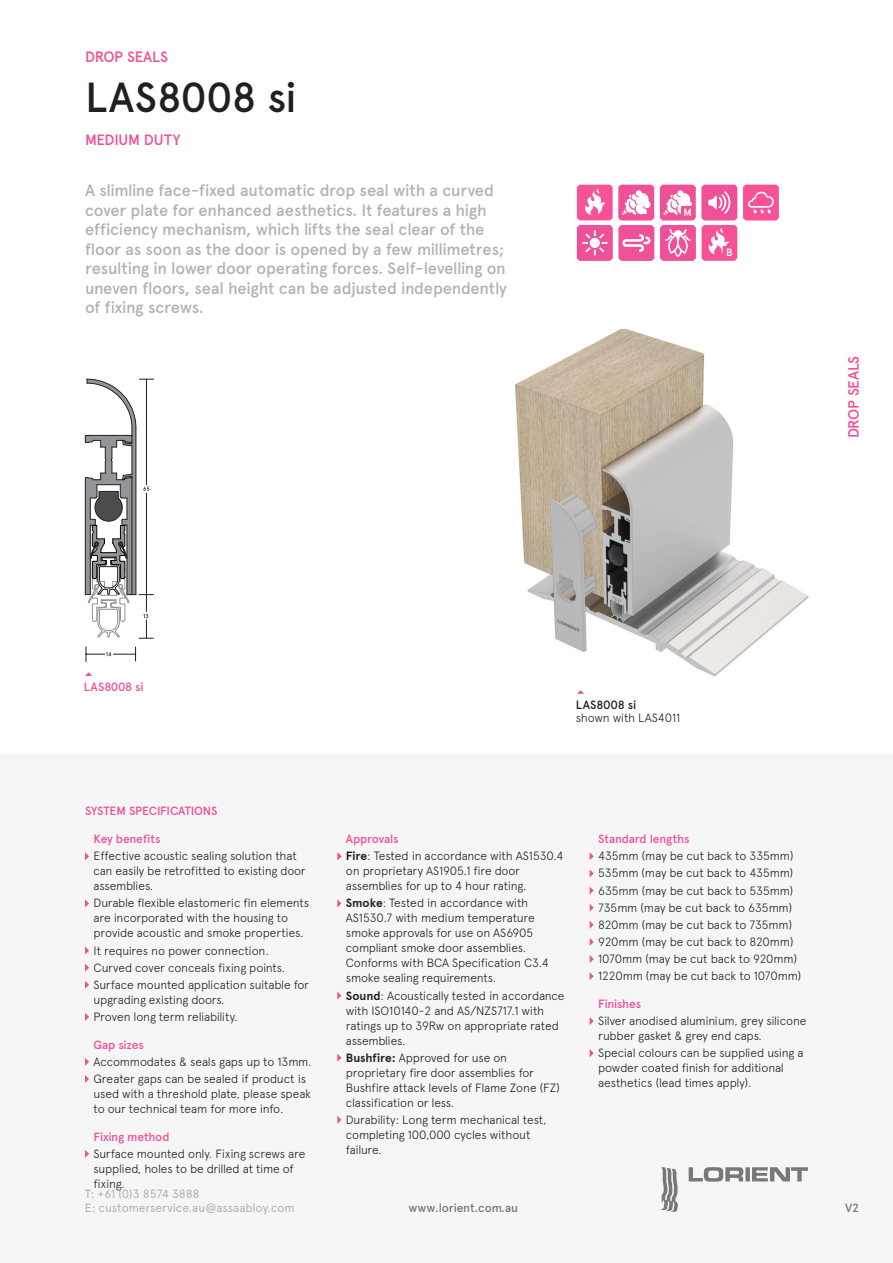
<style>
.page{position:relative;width:893px;height:1263px;background:#fff}
.page>*{position:absolute;margin:0;border:0;box-sizing:border-box;transform-origin:0 0}
.Heading__LRG_product{font:500 42px "Apercu Pro";letter-spacing:-.02em;color:#231f20}
.Product_description{font:500 16.5px/19.5px "Apercu Pro";letter-spacing:-.015em;color:#b2b2b1}
.Duty_level{font:500 15px "Apercu Pro";letter-spacing:-.015em;color:#ef5097}
.Heading__Product_des{font:500 15px "Apercu Pro";letter-spacing:-.015em;color:#ef5097}
.Spec_copy_bullet_cop{font:300 12px/15px "Apercu Pro";letter-spacing:-.015em;color:#231f20}
.Spec_copy_Last_bulle{font:300 12px/15px "Apercu Pro";letter-spacing:-.015em;color:#231f20}
.Spec_sub_heading{font:500 12px "Apercu Pro";letter-spacing:-.015em;color:#ef5097}
.t1{font:12px/14.4px "Apercu Pro";letter-spacing:-.01em;color:#b2b2b1}
.Spec_sub_heading-2{font:300 12px "Apercu Pro";letter-spacing:-.01em;color:#231f20}
.Lorient_Body{font:300 12px/13.5px "Apercu Pro";letter-spacing:-.015em;color:#231f20}
.System_spec_title{font:500 12px "Apercu Pro";letter-spacing:-.015em;color:#ef5097}
.t2{font:500 12px "Apercu Pro";letter-spacing:-.015em;color:#787779}
.Lorient_Body-2{font:500 12px "Apercu Pro";letter-spacing:-.02em;color:#ef5097}
.Spec_copy_bullet_cop-2{font:500 12px "Apercu Pro";letter-spacing:-.02em;color:#ef5097}
.Product_description-2{font:500 10.5px "Apercu Pro";color:#fff}
.s1{font-weight:500}
.s2{font-weight:700}
</style>
<div class="page">
<div style="left:0;top:754px;width:893px;height:509px;background:#f5f6f5"></div>
<img style="left:515px;top:328px;width:294px;height:349px">
<svg style="left:85px;top:672px;width:7px;height:4px"></svg>
<svg style="left:86px;top:647px;width:50px;height:15px"></svg>
<svg style="left:85px;top:379px;width:69px;height:260px"></svg>
<svg style="left:577px;top:690px;width:7px;height:4px"></svg>
<svg style="left:85px;top:852px;width:4px;height:8px"></svg>
<svg style="left:85px;top:899px;width:4px;height:8px"></svg>
<svg style="left:85px;top:946px;width:4px;height:8px"></svg>
<svg style="left:85px;top:964px;width:4px;height:8px"></svg>
<svg style="left:85px;top:981px;width:4px;height:8px"></svg>
<svg style="left:85px;top:1013px;width:4px;height:8px"></svg>
<svg style="left:85px;top:1058px;width:4px;height:8px"></svg>
<svg style="left:85px;top:1075px;width:4px;height:8px"></svg>
<svg style="left:85px;top:1150px;width:4px;height:8px"></svg>
<svg style="left:337px;top:852px;width:5px;height:8px"></svg>
<svg style="left:337px;top:899px;width:4px;height:8px"></svg>
<svg style="left:337px;top:991px;width:4px;height:8px"></svg>
<svg style="left:337px;top:1054px;width:4px;height:8px"></svg>
<svg style="left:337px;top:1116px;width:4px;height:8px"></svg>
<svg style="left:590px;top:852px;width:4px;height:8px"></svg>
<svg style="left:590px;top:870px;width:4px;height:7px"></svg>
<svg style="left:590px;top:887px;width:4px;height:7px"></svg>
<svg style="left:590px;top:904px;width:4px;height:7px"></svg>
<svg style="left:590px;top:921px;width:4px;height:8px"></svg>
<svg style="left:590px;top:938px;width:4px;height:8px"></svg>
<svg style="left:590px;top:955px;width:4px;height:8px"></svg>
<svg style="left:590px;top:972px;width:4px;height:8px"></svg>
<svg style="left:590px;top:1017px;width:4px;height:8px"></svg>
<svg style="left:590px;top:1049px;width:4px;height:8px"></svg>
<svg style="left:577px;top:185px;width:77px;height:76px"></svg>
<svg style="left:743px;top:185px;width:36px;height:35px"></svg>
<svg style="left:660px;top:185px;width:77px;height:76px"></svg>
<svg style="left:660px;top:1167px;width:18px;height:45px"></svg>
<svg style="left:689px;top:1167px;width:119px;height:14px"></svg>
<p class="Heading__Product_des" style="left:85px;top:45px;width:84px">DROP SEALS</p>
<p class="Heading__LRG_product" style="left:85px;top:66px;width:213px">LAS8008 si</p>
<p class="Duty_level" style="left:85px;top:128px;width:97px">MEDIUM DUTY</p>
<p class="Product_description" style="left:85px;top:179px;width:423px">A slimline face-fixed automatic drop seal with a curved cover plate for enhanced aesthetics. It features a high efficiency mechanism, which lifts the seal clear of the floor as soon as the door is opened by a few millimetres; resulting in lower door operating forces. Self-levelling on uneven floors, seal height can be adjusted independently of fixing screws.</p>
<p class="Product_description-2" style="left:683px;top:205px;width:10px">M</p>
<p class="Product_description-2" style="left:726px;top:245px;width:8px">B</p>
<p class="Lorient_Body-2" style="left:84px;top:677px;width:61px">LAS8008 si</p>
<p class="Lorient_Body" style="left:576px;top:696px;width:106px"><span class="s1">LAS8008 si<br></span>shown with LAS4011</p>
<p class="Duty_level" style="left:842px;top:438px;width:84px;rotate:-90deg">DROP SEALS</p>
<p class="System_spec_title" style="left:85px;top:802px;width:134px">SYSTEM SPECIFICATIONS</p>
<p class="Spec_sub_heading" style="left:94px;top:830px;width:68px">Key benefits</p>
<p class="Spec_copy_bullet_cop" style="left:94px;top:847px;width:214px">Effective acoustic sealing solution that can easily be retrofitted to existing door assemblies.</p>
<p class="Spec_copy_bullet_cop" style="left:94px;top:895px;width:217px">Durable flexible elastomeric fin elements are incorporated with the housing to provide acoustic and smoke properties.</p>
<p class="Spec_copy_bullet_cop" style="left:94px;top:942px;width:177px">It requires no power connection.</p>
<p class="Spec_copy_bullet_cop" style="left:94px;top:959px;width:193px">Curved cover conceals fixing points.</p>
<p class="Spec_copy_bullet_cop" style="left:94px;top:976px;width:217px">Surface mounted application suitable for upgrading existing doors.</p>
<p class="Spec_copy_Last_bulle" style="left:94px;top:1008px;width:146px">Proven long term reliability.</p>
<p class="Spec_sub_heading" style="left:94px;top:1035px;width:52px">Gap sizes</p>
<p class="Spec_sub_heading-2" style="left:94px;top:1053px;width:219px">Accommodates &amp; seals gaps up to 13mm.</p>
<p class="Spec_copy_Last_bulle" style="left:94px;top:1070px;width:219px">Greater gaps can be sealed if product is used with a threshold plate, please speak to our technical team for more info.</p>
<p class="Spec_sub_heading" style="left:94px;top:1127px;width:78px">Fixing method</p>
<p class="Spec_copy_Last_bulle" style="left:94px;top:1145px;width:213px">Surface mounted only. Fixing screws are supplied, holes to be drilled at time of fixing.</p>
<p class="t1" style="left:85px;top:1185px;width:211px">T: +61 (0)3 8574 3888<br>E: customerservice.au@assaabloy.com</p>
<p class="Spec_sub_heading" style="left:346px;top:830px;width:54px">Approvals</p>
<p class="Spec_copy_bullet_cop" style="left:346px;top:847px;width:219px"><span class="s2">Fire</span>: Tested in accordance with AS1530.4 on proprietary AS1905.1 fire door assemblies for up to 4 hour rating.</p>
<p class="Spec_copy_bullet_cop" style="left:346px;top:895px;width:204px"><span class="s2">Smoke</span>: Tested in accordance with AS1530.7 with medium temperature smoke approvals for use on AS6905 compliant smoke door assemblies.<br>Conforms with BCA Specification C3.4 smoke sealing requirements.</p>
<p class="Spec_copy_bullet_cop" style="left:346px;top:987px;width:220px"><span class="s2">Sound</span>: Acoustically tested in accordance with ISO10140-2 and AS/NZS717.1 with ratings up to 39Rw on appropriate rated assemblies.</p>
<p class="Spec_copy_bullet_cop" style="left:346px;top:1049px;width:215px"><span class="s2">Bushfire:</span> Approved for use on proprietary fire door assemblies for Bushfire attack levels of Flame Zone (FZ) classification or less.</p>
<p class="Spec_copy_Last_bulle" style="left:346px;top:1111px;width:202px">Durability: Long term mechanical test, completing 100,000 cycles without failure.</p>
<p class="Spec_sub_heading" style="left:598px;top:830px;width:93px">Standard lengths</p>
<p class="Spec_copy_bullet_cop" style="left:598px;top:847px;width:197px">435mm (may be cut back to 335mm)</p>
<p class="Spec_copy_bullet_cop" style="left:598px;top:865px;width:197px">535mm (may be cut back to 435mm)</p>
<p class="Spec_copy_bullet_cop" style="left:598px;top:882px;width:197px">635mm (may be cut back to 535mm)</p>
<p class="Spec_copy_bullet_cop" style="left:598px;top:899px;width:196px">735mm (may be cut back to 635mm)</p>
<p class="Spec_copy_bullet_cop" style="left:598px;top:916px;width:196px">820mm (may be cut back to 735mm)</p>
<p class="Spec_copy_bullet_cop" style="left:598px;top:933px;width:197px">920mm (may be cut back to 820mm)</p>
<p class="Spec_copy_bullet_cop" style="left:598px;top:950px;width:200px">1070mm (may be cut back to 920mm)</p>
<p class="Spec_copy_Last_bulle" style="left:598px;top:967px;width:205px">1220mm (may be cut back to 1070mm)</p>
<p class="Spec_copy_bullet_cop-2" style="left:598px;top:995px;width:45px">Finishes</p>
<p class="Spec_copy_bullet_cop" style="left:598px;top:1012px;width:210px">Silver anodised aluminium, grey silicone rubber gasket &amp; grey end caps.</p>
<p class="Spec_copy_bullet_cop" style="left:598px;top:1044px;width:207px">Special colours can be supplied using a powder coated finish for additional aesthetics (lead times apply).</p>
<p class="t2" style="left:408px;top:1199px;width:111px">www.lorient.com.au</p>
<p class="t2" style="left:845px;top:1199px;width:15px">V2</p>
</div>
